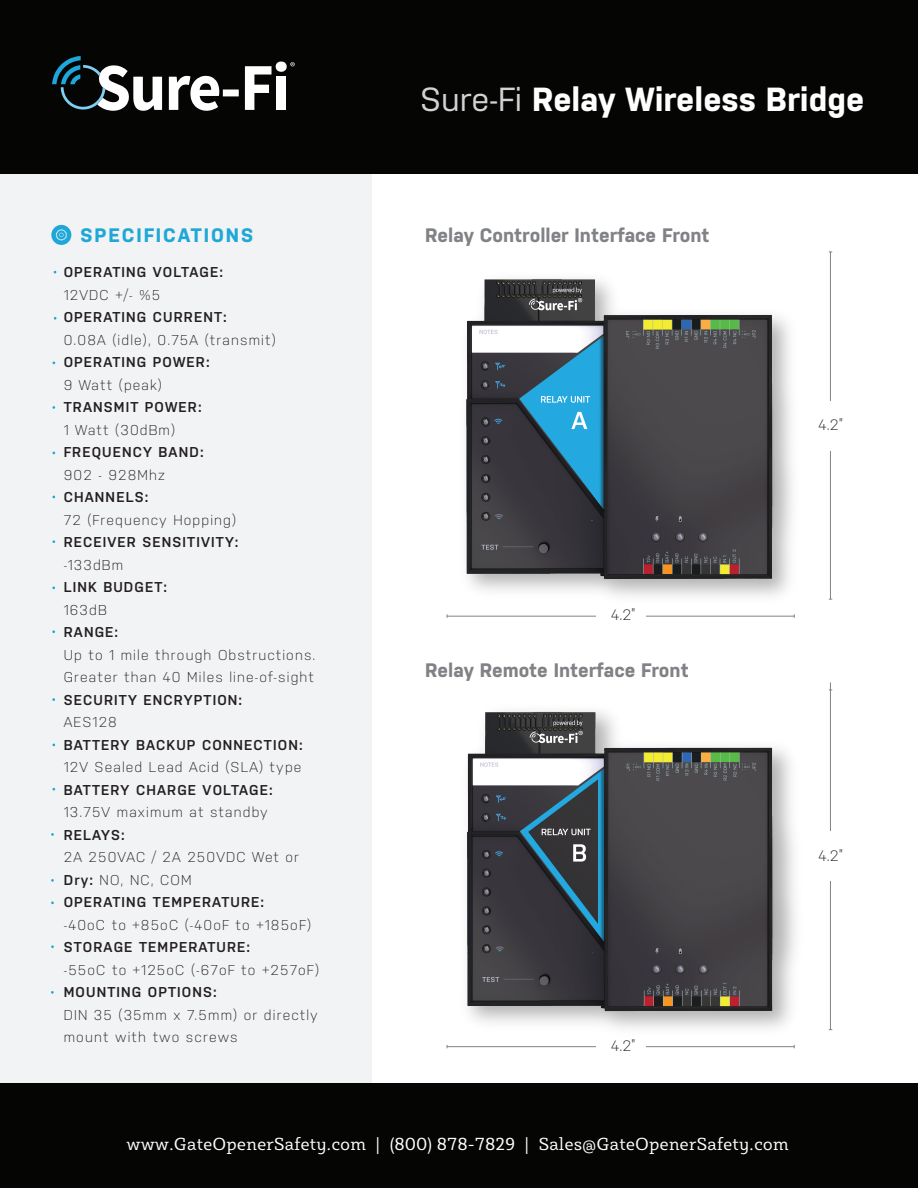
<style>
.page{position:relative;width:918px;height:1188px;background:#fff}
.page>*{position:absolute;margin:0;border:0;box-sizing:border-box;transform-origin:0 0}
.t1{font:700 33.3px "Nudista";color:#fff}
.t2{font:700 19.5px "Nudista";color:#808285}
.t3{font:700 19.5px "Nudista";letter-spacing:.1em;color:#1fa7d8}
.t4{font:18px "Sybilla Pro";color:#fff}
.t5{font:300 15px "Nudista";color:#231f20}
.t6{font:300 14.25px/22.5px "Nudista";letter-spacing:.08em;color:#231f20}
.t7{font:600 14.25px "Nudista";letter-spacing:.08em;color:#231f20}
.s1{font-weight:400;color:#d1d2d4}
.s2{font-weight:600}
</style>
<div class="page">
<div style="left:0;top:158px;width:371px;height:934px;background:#f2f3f4"></div>
<div style="left:0;top:0;width:918px;height:173px;background:#050504"></div>
<div style="left:0;top:1083px;width:918px;height:105px;background:#050504"></div>
<div style="left:51px;top:225px;width:21px;height:20px;background:#1fa7d8;border-radius:50%"></div>
<svg style="left:56px;top:229px;width:11px;height:12px"></svg>
<svg style="left:169px;top:76px;width:70px;height:35px"></svg>
<svg style="left:52px;top:56px;width:110px;height:55px"></svg>
<svg style="left:245px;top:61px;width:50px;height:49px"></svg>
<img style="left:446px;top:682px;width:387px;height:367px">
<img style="left:446px;top:251px;width:387px;height:367px">
<h1 class="t1" style="left:420px;top:80px;width:446px"><span class="s1">Sure-Fi</span> Relay Wireless Bridge</h1>
<h2 class="t3" style="left:81px;top:224px;width:174px">SPECIFICATIONS</h2>
<h2 class="t2" style="left:425px;top:224px;width:286px">Relay Controller Interface Front</h2>
<p class="t7" style="left:64px;top:264px;width:161px">OPERATING VOLTAGE:</p>
<p class="t6" style="left:64px;top:283px;width:98px">12VDC +/- %5</p>
<p class="t7" style="left:64px;top:309px;width:165px">OPERATING CURRENT:</p>
<p class="t6" style="left:64px;top:328px;width:214px">0.08A (idle), 0.75A (transmit)</p>
<p class="t7" style="left:64px;top:354px;width:147px">OPERATING POWER:</p>
<p class="t6" style="left:64px;top:373px;width:100px">9 Watt (peak)</p>
<p class="t7" style="left:64px;top:399px;width:139px">TRANSMIT POWER:</p>
<p class="t6" style="left:64px;top:418px;width:113px">1 Watt (30dBm)</p>
<p class="t7" style="left:64px;top:444px;width:141px">FREQUENCY BAND:</p>
<p class="t6" style="left:64px;top:463px;width:103px">902 - 928Mhz</p>
<p class="t7" style="left:64px;top:489px;width:86px">CHANNELS:</p>
<p class="t6" style="left:64px;top:508px;width:174px">72 (Frequency Hopping)</p>
<p class="t7" style="left:64px;top:534px;width:176px">RECEIVER SENSITIVITY:</p>
<p class="t6" style="left:64px;top:553px;width:61px">-133dBm</p>
<p class="t7" style="left:64px;top:579px;width:105px">LINK BUDGET:</p>
<p class="t6" style="left:64px;top:598px;width:44px">163dB</p>
<p class="t7" style="left:64px;top:624px;width:56px">RANGE:</p>
<p class="t6" style="left:64px;top:643px;width:253px">Up to 1 mile through Obstructions.<br>Greater than 40 Miles line-of-sight</p>
<p class="t7" style="left:64px;top:692px;width:180px">SECURITY ENCRYPTION:</p>
<p class="t6" style="left:64px;top:711px;width:55px">AES128</p>
<p class="t7" style="left:64px;top:737px;width:240px">BATTERY BACKUP CONNECTION:</p>
<p class="t6" style="left:64px;top:756px;width:239px">12V Sealed Lead Acid (SLA) type</p>
<p class="t7" style="left:64px;top:782px;width:211px">BATTERY CHARGE VOLTAGE:</p>
<p class="t6" style="left:64px;top:801px;width:206px">13.75V maximum at standby</p>
<p class="t7" style="left:64px;top:827px;width:63px">RELAYS:</p>
<p class="t6" style="left:64px;top:846px;width:237px">2A 250VAC / 2A 250VDC Wet or<br><span class="s2">Dry:</span> NO, NC, COM<br><span class="s2">OPERATING TEMPERATURE:</span></p>
<p class="t6" style="left:64px;top:913px;width:249px">-40oC to +85oC (-40oF to +185oF)</p>
<p class="t7" style="left:64px;top:939px;width:188px">STORAGE TEMPERATURE:</p>
<p class="t6" style="left:64px;top:958px;width:257px">-55oC to +125oC (-67oF to +257oF)</p>
<p class="t7" style="left:64px;top:984px;width:155px">MOUNTING OPTIONS:</p>
<p class="t6" style="left:64px;top:1003px;width:256px">DIN 35 (35mm x 7.5mm) or directly mount with two screws</p>
<p class="t5" style="left:611px;top:607px;width:26px">4.2”</p>
<h2 class="t2" style="left:425px;top:659px;width:265px">Relay Remote Interface Front</h2>
<p class="t5" style="left:611px;top:1037px;width:26px">4.2”</p>
<p class="t5" style="left:819px;top:416px;width:26px">4.2”</p>
<p class="t5" style="left:819px;top:847px;width:26px">4.2”</p>
<p class="t4" style="left:127px;top:1132px;width:664px">www.GateOpenerSafety.com | (800) 878-7829 | Sales@GateOpenerSafety.com</p>
</div>
